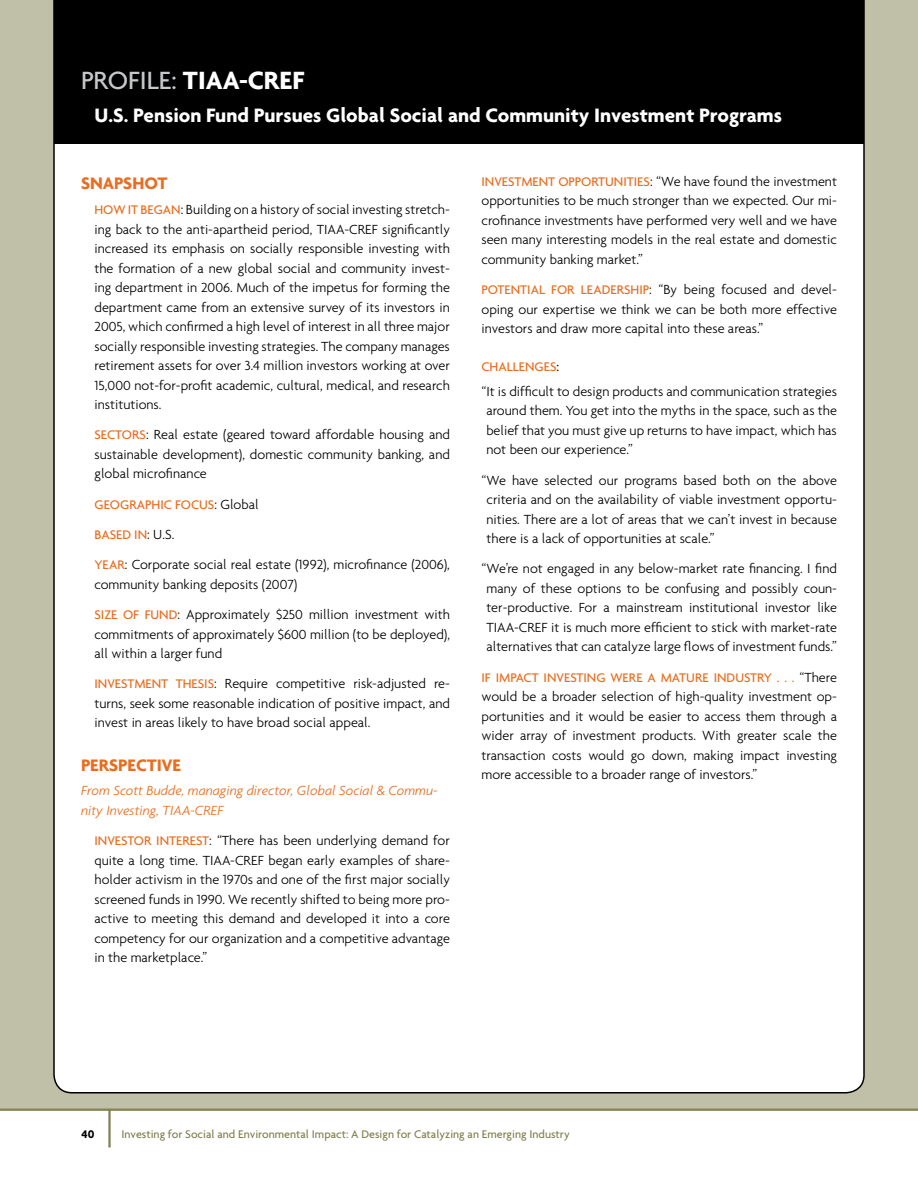
<style>
.page{position:relative;width:918px;height:1188px;background:#fff}
.page>*{position:absolute;margin:0;border:0;box-sizing:border-box;transform-origin:0 0}
.t1{font:700 27px "Agenda";color:#fff}
.t2{font:700 21px "Agenda";color:#fff}
.t3{font:700 18px "Agenda";color:#e86d1f}
.t4{font:300 14.25px/19.5px "Agenda";color:#000;text-align:justify}
.t5{font:italic 300 14.25px/19.5px "Agenda";color:#e86d1f}
.t6{font:500 13.5px "Agenda";color:#e86d1f}
.t7{font:500 12px "Agenda";color:#818154}
.t8{font:700 12px "Agenda";color:#000}
.s1{font-weight:500;color:#c7c8ca}
.s2{font-weight:500;font-size:13.5px;color:#e86d1f}
.s3{font-weight:300;font-size:14.25px;color:#000}
.s4{color:#000}
.s5{font-weight:700;font-size:21px;color:#fff}
</style>
<div class="page">
<hr style="left:108px;top:1110px;width:3px;height:38px;background:#818154">
<div style="left:0;top:0;width:918px;height:1109px;background:#c0c0a9"></div>
<div style="left:53px;top:0;width:812px;height:1094px;background:#fff"></div>
<div style="left:54px;top:0;width:810px;height:143px;background:#000"></div>
<hr style="left:0;top:1109px;width:918px;height:2px;background:#818154">
<h1 class="t1" style="left:81px;top:64px;width:197px"><span class="s1">PROFILE:</span> TIAA-CREF</h1>
<h2 class="t2" style="left:94px;top:102px;width:689px">U.S. Pension Fund Pursues Global Social and Community Investment Programs</h2>
<p class="t3" style="left:81px;top:172px;width:88px">Snapshot</p>
<p class="t4" style="left:94px;top:200px;width:357px"><span class="s2">HOW IT BEGAN</span>: Building on a history of social investing stretch&shy;ing back to the anti-apartheid period, TIAA-CREF significantly increased its emphasis on socially responsible investing with the formation of a new global social and community invest&shy;ing department in 2006. Much of the impetus for forming the department came from an extensive survey of its investors in 2005, which confirmed a high level of interest in all three major socially responsible investing strategies. The company manages retirement assets for over 3.4 million investors working at over 15,000 not-for-profit academic, cultural, medical, and research institutions.</p>
<p class="t4" style="left:94px;top:425px;width:357px"><span class="s2">SECTORS</span>: Real estate (geared toward affordable housing and sustainable development), domestic community banking, and global microfinance</p>
<p class="t6" style="left:94px;top:496px;width:166px">GEOGRAPHIC FOCUS<span class="s3">: Global</span></p>
<p class="t6" style="left:94px;top:526px;width:82px">BASED I N<span class="s3">: U.S.</span></p>
<p class="t4" style="left:94px;top:555px;width:357px"><span class="s2">YEAR</span>: Corporate social real estate (1992), microfinance (2006), community banking deposits (2007)</p>
<p class="t4" style="left:94px;top:605px;width:357px"><span class="s2">SIZE OF FUND</span>: Approximately $250 million investment with commitments of approximately $600 million (to be deployed), all within a larger fund</p>
<p class="t4" style="left:94px;top:674px;width:357px"><span class="s2">I NVESTMENT THESIS</span>: Require competitive risk-adjusted re&shy;turns, seek some reasonable indication of positive impact, and invest in areas likely to have broad social appeal.</p>
<p class="t3" style="left:81px;top:754px;width:102px">Perspective</p>
<p class="t5" style="left:81px;top:781px;width:359px">From Scott Budde, managing director, Global Social &amp; Commu&shy;nity Investing, TIAA-CREF</p>
<p class="t4" style="left:94px;top:831px;width:357px"><span class="s2">I NVESTOR I NTEREST</span>: “There has been underlying demand for quite a long time. TIAA-CREF began early examples of share&shy;holder activism in the 1970s and one of the first major socially screened funds in 1990. We recently shifted to being more pro&shy;active to meeting this demand and developed it into a core competency for our organization and a competitive advantage in the marketplace.”</p>
<p class="t4" style="left:481px;top:171px;width:357px"><span class="s2">I NVESTMENT OPPORTUNITIES</span>: “We have found the investment opportunities to be much stronger than we expected. Our mi&shy;crofinance investments have performed very well and we have seen many interesting models in the real estate and domestic community banking market.”</p>
<p class="t4" style="left:482px;top:280px;width:357px"><span class="s2">POTENTIAL FOR LEADERSHIP</span>: “By being focused and devel&shy;oping our expertise we think we can be both more effective investors and draw more capital into these areas.”</p>
<p class="t6" style="left:482px;top:358px;width:84px">CHALLENGES<span class="s4">:</span><span class="s5">:</span></p>
<p class="t4" style="left:486px;top:381px;width:352px;text-indent:-5px">“It is difficult to design products and communication strategies around them. You get into the myths in the space, such as the belief that you must give up returns to have impact, which has not been our experience.”</p>
<p class="t4" style="left:487px;top:470px;width:352px;text-indent:-5px">“We have selected our programs based both on the above criteria and on the availability of viable investment opportu&shy;nities. There are a lot of areas that we can’t invest in because there is a lack of opportunities at scale.”</p>
<p class="t4" style="left:482px;top:559px;width:357px;text-align:center">“We’re not engaged in any below-market rate financing. I find many of these options to be confusing and possibly coun&shy;ter-productive. For a mainstream institutional investor like TIAA-CREF it is much more efficient to stick with market-rate alternatives that can catalyze large flows of investment funds.”</p>
<p class="t6" style="left:482px;top:669px;width:357px">I F I MPAC T I NVESTING WERE A MATURE I NDUSTRY . . . <span class="s3">“There</span></p>
<p class="t4" style="left:482px;top:687px;width:357px">would be a broader selection of high-quality investment op&shy;portunities and it would be easier to access them through a wider array of investment products. With greater scale the transaction costs would go down, making impact investing more accessible to a broader range of investors.”</p>
<p class="t8" style="left:82px;top:1127px;width:14px">40</p>
<p class="t7" style="left:122px;top:1127px;width:450px">I NVESTING FOR SOCIAL AND ENVIRONMENTAL I MPACT: A DESIGN FOR CATALYZING AN EMERGING I NDUSTRY</p>
</div>
